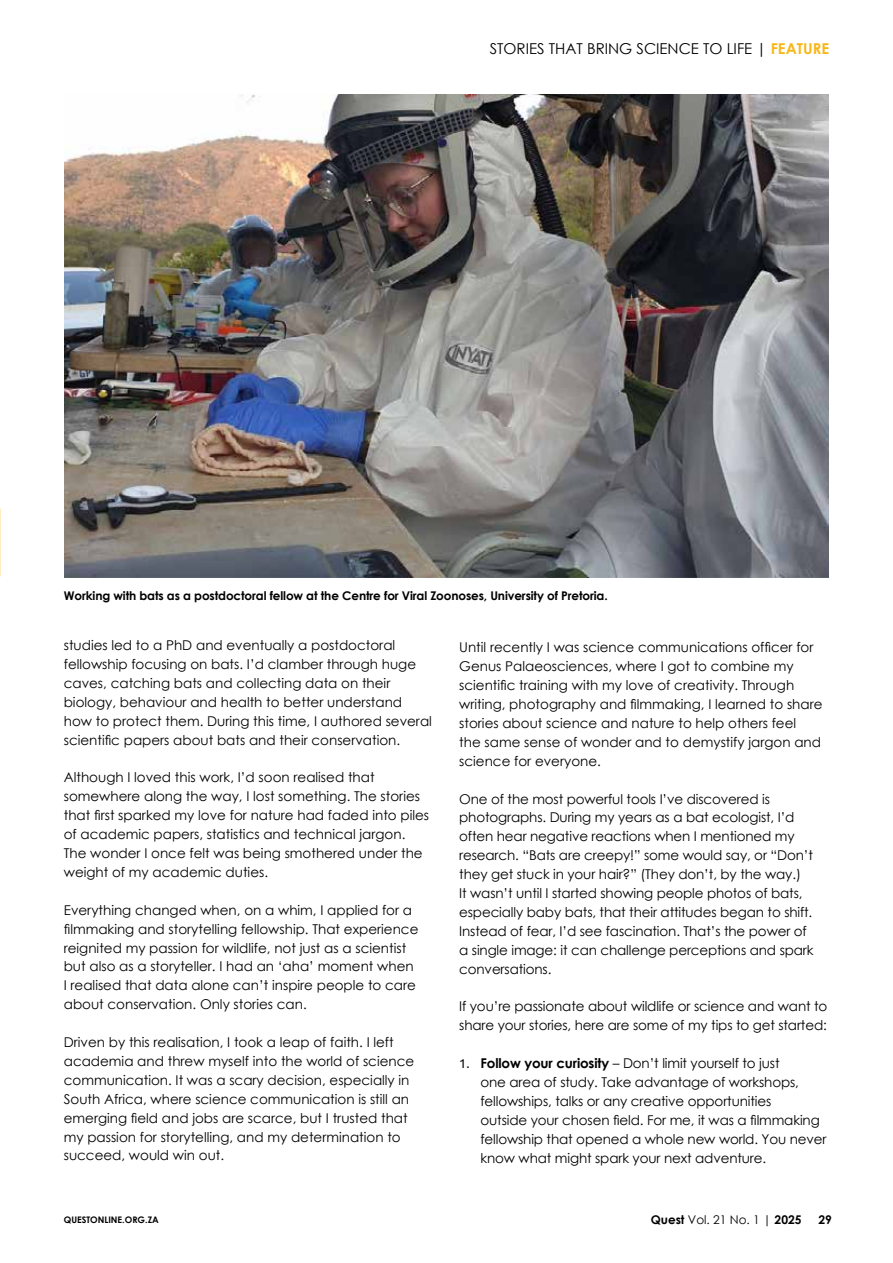
<style>
.page{position:relative;width:893px;height:1263px;background:#fff}
.page>*{position:absolute;margin:0;border:0;box-sizing:border-box;transform-origin:0 0}
.t1{font:15px "Century Gothic";color:#000}
.t2{font:13.5px/18.9px "Century Gothic";color:#000}
.t3{font:700 12px "Century Gothic";letter-spacing:-.01em;color:#000}
.t4{font:12px "Century Gothic";color:#000}
.t5{font:700 9px "Century Gothic";color:#000}
.s1{font-weight:700;color:#f9b617}
.s2{font-family:"Aptos"}
.s3{font-weight:700}
</style>
<div class="page">
<img style="left:65px;top:94px;width:763px;height:484px">
<p class="t1" style="left:490px;top:38px;width:341px">STORIES THAT BRING SCIENCE TO LIFE | <span class="s1">FEATURE</span></p>
<p class="t3" style="left:64px;top:587px;width:545px">Working with bats as a postdoctoral fellow at the Centre for Viral Zoonoses, University of Pretoria.</p>
<p class="t2" style="left:64px;top:636px;width:370px">studies led to a PhD and eventually a postdoctoral fellowship focusing on bats. I’d clamber through huge caves, catching bats and collecting data on their biology, behaviour and health to better understand how to protect them. During this time, I authored several scientific papers about bats and their conservation.</p>
<p class="t2" style="left:64px;top:768px;width:367px">Although I loved this work, I’d soon realised that somewhere along the way, I lost something. The stories that first sparked my love for nature had faded into piles of academic papers, statistics and technical jargon.<br>The wonder I once felt was being smothered under the weight of my academic duties.</p>
<p class="t2" style="left:64px;top:900px;width:356px">Everything changed when, on a whim, I applied for a filmmaking and storytelling fellowship. That experience reignited my passion for wildlife, not just as a scientist but also as a storyteller. I had an ‘aha’ moment when I realised that data alone can’t inspire people to care about conservation. Only stories can.</p>
<p class="t2" style="left:64px;top:1032px;width:352px">Driven by this realisation, I took a leap of faith. I left academia and threw myself into the world of science communication. It was a scary decision, especially in South Africa, where science communication is still an emerging field and jobs are scarce, but I trusted that my passion for storytelling, and my determination to succeed, would win out.</p>
<p class="t2" style="left:459px;top:638px;width:365px">Until recently I was science communications officer for Genus Palaeosciences, where I got to combine my scientific training with my love of creativity. Through writing, photography and filmmaking, I learned to share stories about science and nature to help others feel<br>the same sense of wonder and to demystify jargon and science for everyone.</p>
<p class="t2" style="left:459px;top:789px;width:356px">One of the most powerful tools I’ve discovered is photographs. During my years as a bat ecologist, I’d often hear negative reactions when I mentioned my research. “Bats are creepy!” some would say, or “Don’t they get stuck in your hair?” (They don’t, by the way.)<br>It wasn’t until I started showing people photos of bats, especially baby bats, that their attitudes began to shift.<br>Instead of fear, I’d see fascination. That’s the power of a single image: it can challenge perceptions and spark conversations.</p>
<p class="t2" style="left:459px;top:997px;width:370px">If you’re passionate about wildlife or science and want to share your stories, here are some of my tips to get started:</p>
<p class="t2" style="left:480px;top:1054px;width:348px;text-indent:-21px"><span class="s2">1.</span> <span class="s3">Follow your curiosity</span> – Don’t limit yourself to just<br>one area of study. Take advantage of workshops, fellowships, talks or any creative opportunities<br>outside your chosen field. For me, it was a filmmaking fellowship that opened a whole new world. You never know what might spark your next adventure.</p>
<p class="t5" style="left:64px;top:1213px;width:97px">QUESTONLINE.ORG.ZA</p>
<p class="t4" style="left:651px;top:1211px;width:152px"><span class="s3">Quest</span> Vol. 21 No. 1 | <span class="s3">2025</span></p>
<p class="t3" style="left:818px;top:1210px;width:15px">29</p>
</div>
